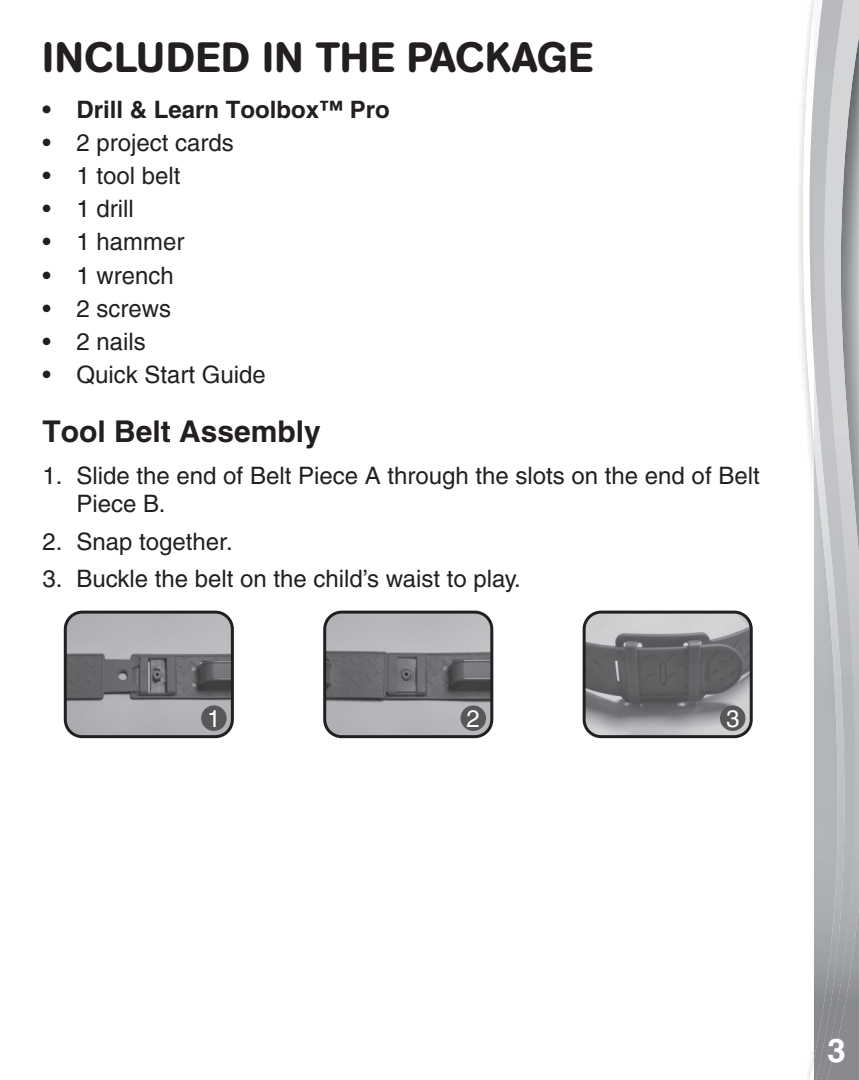
<style>
.page{position:relative;width:859px;height:1080px;background:#fff}
.page>*{position:absolute;margin:0;border:0;box-sizing:border-box;transform-origin:0 0}
.t1{font:500 42px "AG Book Rounded";letter-spacing:.02em;color:#231f20}
.t2{font:700 33px "Helvetica";color:#fff}
.t3{font:700 30px "Helvetica";color:#231f20}
.t4{font:500 24px/28.8px "Helvetica";color:#231f20}
.t5{font:24px "Helvetica";color:#231f20}
.t6{font:700 24px "Helvetica";color:#231f20}
.t7{font:500 24px "Helvetica";color:#fff}
</style>
<div class="page">
<svg style="left:802px;top:0;width:12px;height:1080px"></svg>
<img style="left:847px;top:906px;width:12px;height:174px">
<svg style="left:847px;top:0;width:12px;height:906px"></svg>
<img style="left:814px;top:0;width:33px;height:1080px">
<img style="left:65px;top:612px;width:165px;height:123px">
<div style="left:64px;top:611px;width:170px;height:127px;border:3px solid #231f20;border-radius:17px"></div>
<div style="left:201px;top:705px;width:26px;height:26px;background:#57585a;border-radius:50%"></div>
<img style="left:327px;top:612px;width:165px;height:125px">
<div style="left:323px;top:611px;width:170px;height:127px;border:3px solid #231f20;border-radius:17px"></div>
<div style="left:460px;top:705px;width:26px;height:26px;background:#57585a;border-radius:50%"></div>
<img style="left:584px;top:612px;width:165px;height:125px">
<div style="left:583px;top:611px;width:170px;height:127px;border:3px solid #231f20;border-radius:17px"></div>
<div style="left:720px;top:705px;width:25px;height:26px;background:#57585a;border-radius:50%"></div>
<h1 class="t1" style="left:43px;top:33px;width:552px">INCLUDED IN THE PACKAGE</h1>
<p class="t6" style="left:43px;top:95px;width:349px">• Drill &amp; Learn Toolbox™ Pro</p>
<p class="t4" style="left:43px;top:128px;width:193px">• 2 project cards</p>
<p class="t4" style="left:43px;top:162px;width:140px">• 1 tool belt</p>
<p class="t5" style="left:43px;top:195px;width:93px">• 1 drill</p>
<p class="t5" style="left:43px;top:228px;width:144px">• 1 hammer</p>
<p class="t5" style="left:43px;top:261px;width:133px">• 1 wrench</p>
<p class="t5" style="left:43px;top:294px;width:130px">• 2 screws</p>
<p class="t5" style="left:43px;top:327px;width:105px">• 2 nails</p>
<p class="t5" style="left:43px;top:360px;width:225px">• Quick Start Guide</p>
<p class="t3" style="left:43px;top:413px;width:280px">Tool Belt Assembly</p>
<p class="t4" style="left:77px;top:461px;width:685px;text-indent:-34px">1. Slide the end of Belt Piece A through the slots on the end of Belt<br>Piece B.</p>
<p class="t4" style="left:43px;top:527px;width:192px">2. Snap together.</p>
<p class="t4" style="left:43px;top:564px;width:480px">3. Buckle the belt on the child’s waist to play.</p>
<p class="t7" style="left:207px;top:704px;width:15px">1</p>
<p class="t7" style="left:467px;top:704px;width:15px">2</p>
<p class="t7" style="left:726px;top:704px;width:15px">3</p>
<h2 class="t2" style="left:827px;top:1031px;width:20px">3</h2>
</div>
